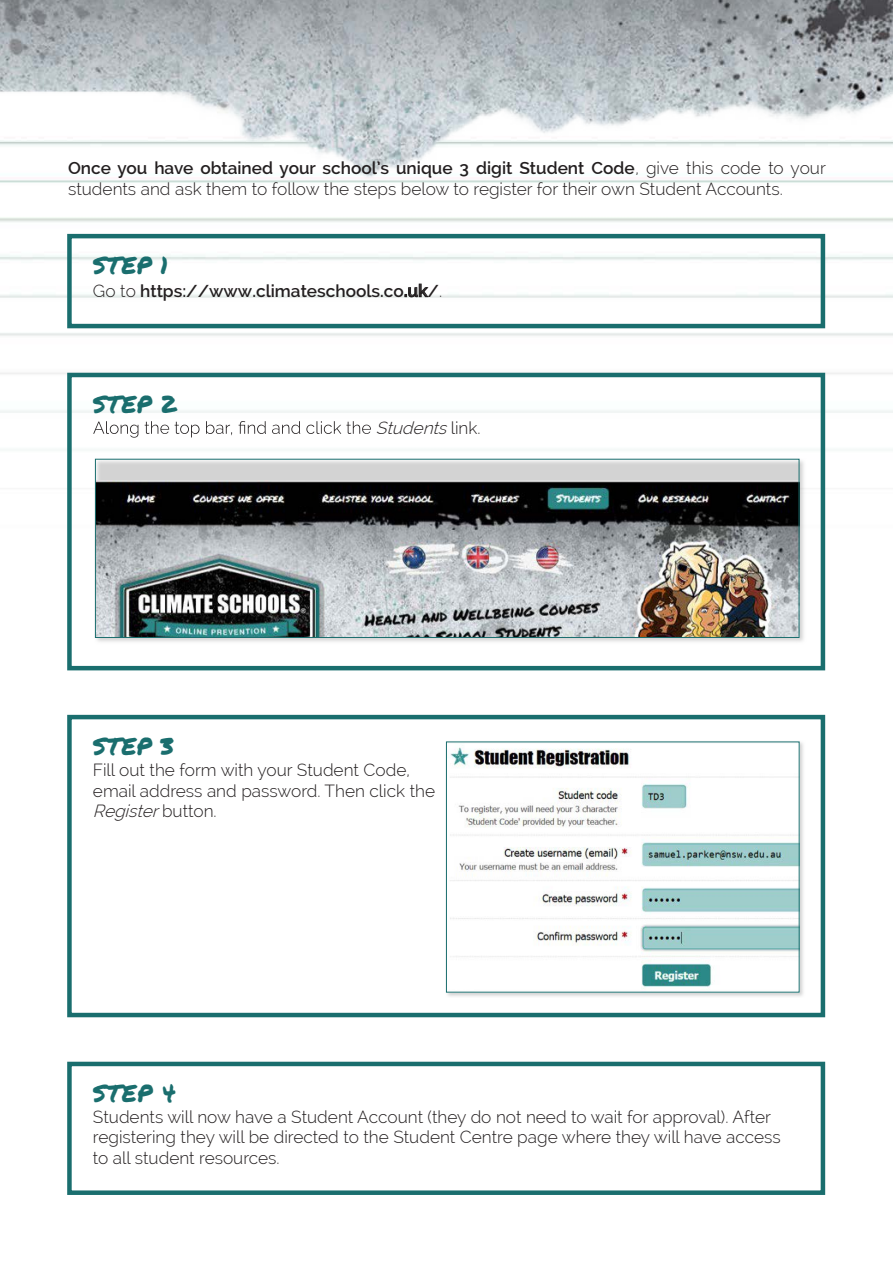
<style>
.page{position:relative;width:893px;height:1263px;background:#fff}
.page>*{position:absolute;margin:0;border:0;box-sizing:border-box;transform-origin:0 0}
.t1{font:24px "Permanent Marker";color:#1a6e6e}
.t2{font:300 17.25px/20.7px "Raleway";color:#231f20}
.t3{font:600 17.25px "Raleway";color:#231f20}
.t4{font:italic 300 17.25px "Raleway";color:#231f20}
.s1{font-weight:600}
.s2{font-weight:300}
.s3{font-style:normal}
.s4{font-style:italic}
</style>
<div class="page">
<img style="left:0;top:0;width:893px;height:1195px">
<svg style="left:405px;top:284px;width:23px;height:13px"></svg>
<div style="left:67px;top:234px;width:758px;height:94px;border:4px solid #1a6e6e"></div>
<svg style="left:94px;top:458px;width:712px;height:187px;fill:#d3d3d3"></svg>
<img style="left:97px;top:481px;width:703px;height:157px">
<div style="left:95px;top:459px;width:704px;height:179px;border:1px solid #1a6e6e"></div>
<svg style="left:93px;top:421px;width:278px;height:17px"></svg>
<div style="left:67px;top:373px;width:758px;height:297px;border:4px solid #1a6e6e"></div>
<svg style="left:445px;top:740px;width:360px;height:258px"></svg>
<img style="left:448px;top:744px;width:349px;height:246px">
<div style="left:67px;top:715px;width:758px;height:302px;border:4px solid #1a6e6e"></div>
<div style="left:67px;top:1062px;width:758px;height:133px;border:4px solid #1a6e6e"></div>
<p class="t2" style="left:68px;top:157px;width:759px"><span class="s1">Once you have obtained your school’s unique 3 digit Student Code</span>, give this code to your students and ask them to follow the steps below to register for their own Student Accounts.</p>
<h1 class="t1" style="left:93px;top:248px;width:77px">STEP 1</h1>
<p class="t3" style="left:93px;top:281px;width:351px"><span class="s2">Go to</span> https://www.climateschools.co.uk/<span class="s2">.</span></p>
<h1 class="t1" style="left:93px;top:386px;width:85px">STEP 2</h1>
<p class="t4" style="left:376px;top:418px;width:106px">Students<span class="s3">l i n k .</span></p>
<h1 class="t1" style="left:93px;top:728px;width:83px">STEP 3</h1>
<p class="t2" style="left:93px;top:759px;width:344px">Fill out the form with your Student Code, email address and password. Then click the<br><span class="s4">Register</span>b u tto n .</p>
<h1 class="t1" style="left:93px;top:1075px;width:84px">STEP 4</h1>
<p class="t2" style="left:93px;top:1106px;width:689px">Students will now have a Student Account (they do not need to wait for approval). After registering they will be directed to the Student Centre page where they will have access to all student resources.</p>
</div>
